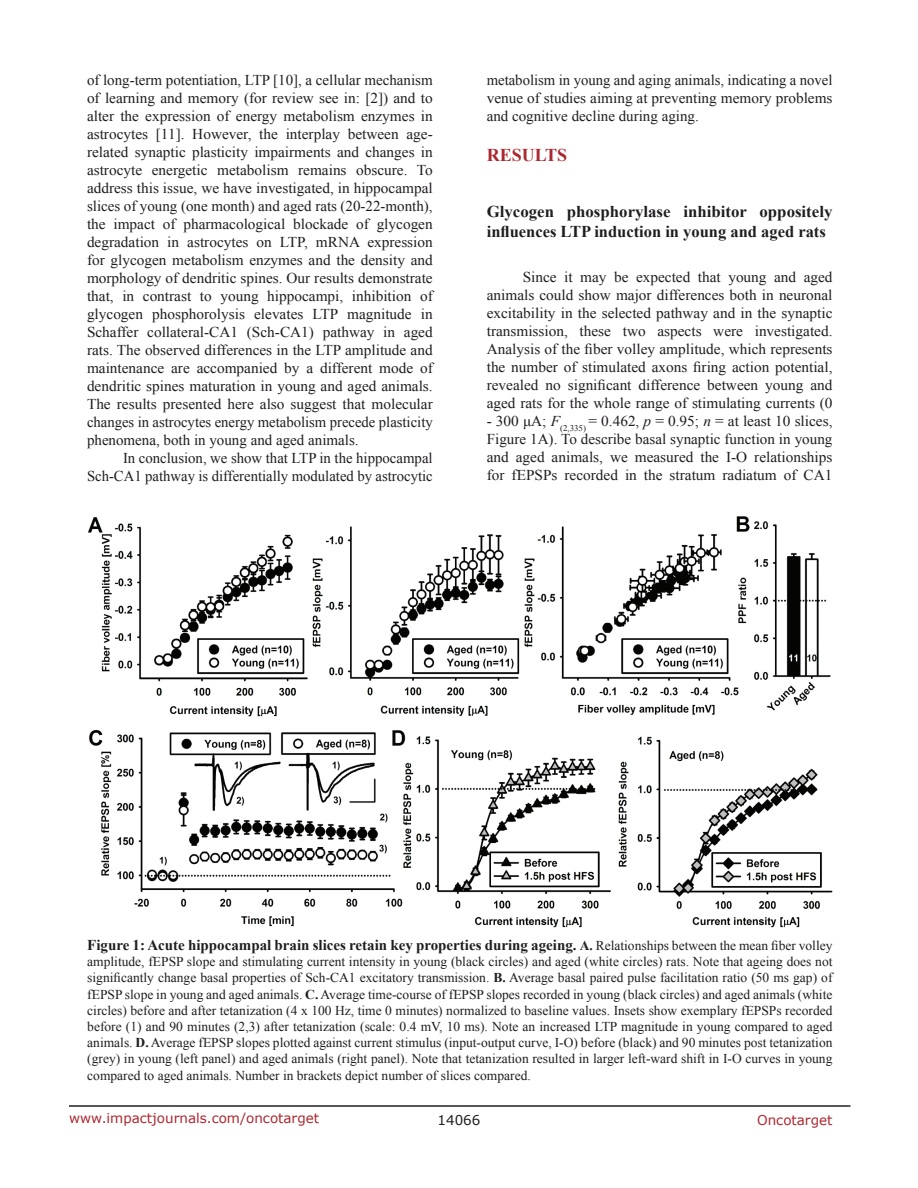
<style>
.page{position:relative;width:918px;height:1188px;background:#fff}
.page>*{position:absolute;margin:0;border:0;box-sizing:border-box;transform-origin:0 0}
.t1{font:700 18px "Times New Roman";color:#ac2830}
.t2{font:700 16.5px/19.8px "Times New Roman";color:#201d20}
.t3{font:15px/18px "Times New Roman";color:#201d20;text-align:justify}
.t4{font:700 15px "Times New Roman";color:#201d20}
.t5{font:13.5px/16.2px "Times New Roman";color:#201d20;text-align:justify}
.t6{font:13.5px "Verdana";color:#ac2830}
.t7{font:13.5px "Verdana";color:#201d20}
.s1{font-style:italic}
.s2{font-size:13.5px}
.s3{font-weight:400;font-size:13.5px}
.s4{font-weight:700}
</style>
<div class="page">
<hr style="left:69px;top:1105px;width:781px;height:2px;background:#231f20">
<img style="left:88px;top:516px;width:744px;height:412px">
<p class="t3" style="left:87px;top:71px;width:347px">of long-term potentiation, LTP [10], a cellular mechanism of learning and memory (for review see in: [2]) and to alter the expression of energy metabolism enzymes in astrocytes [11]. However, the interplay between age&shy;related synaptic plasticity impairments and changes in astrocyte energetic metabolism remains obscure. To address this issue, we have investigated, in hippocampal slices of young (one month) and aged rats (20-22-month), the impact of pharmacological blockade of glycogen degradation in astrocytes on LTP, mRNA expression for glycogen metabolism enzymes and the density and morphology of dendritic spines. Our results demonstrate that, in contrast to young hippocampi, inhibition of glycogen phosphorolysis elevates LTP magnitude in Schaffer collateral-CA1 (Sch-CA1) pathway in aged rats. The observed differences in the LTP amplitude and maintenance are accompanied by a different mode of dendritic spines maturation in young and aged animals.<br>The results presented here also suggest that molecular changes in astrocytes energy metabolism precede plasticity phenomena, both in young and aged animals.</p>
<p class="t3" style="left:87px;top:449px;width:347px;text-align:right">In conclusion, we show that LTP in the hippocampal<br>Sch-CA1 pathway is differentially modulated by astrocytic</p>
<p class="t3" style="left:487px;top:71px;width:347px">metabolism in young and aging animals, indicating a novel venue of studies aiming at preventing memory problems and cognitive decline during aging.</p>
<p class="t1" style="left:487px;top:143px;width:82px">Results</p>
<p class="t2" style="left:487px;top:201px;width:347px">Glycogen phosphorylase inhibitor oppositely influences LTP induction in young and aged rats</p>
<p class="t3" style="left:487px;top:267px;width:347px;text-indent:36px">Since it may be expected that young and aged animals could show major differences both in neuronal excitability in the selected pathway and in the synaptic transmission, these two aspects were investigated.<br>Analysis of the fiber volley amplitude, which represents the number of stimulated axons firing action potential, revealed no significant difference between young and aged rats for the whole range of stimulating currents (0</p>
<p class="t3" style="left:487px;top:411px;width:347px">- 300 μA; <span class="s1">F</span><sub>(2,335)</sub> = 0.462, <span class="s1">p</span> = 0.95; <span class="s1">n</span> = at least 10 slices, Figure 1A). To describe basal synaptic function in young and aged animals, we measured the I-O relationships for fEPSPs recorded in the stratum radiatum of CA1</p>
<p class="t4" style="left:87px;top:935px;width:747px">Figure 1: Acute hippocampal brain slices retain key properties during ageing. <span class="s2">A.</span> <span class="s3">Relationships between the mean fiber volley</span></p>
<p class="t5" style="left:87px;top:953px;width:747px">amplitude, fEPSP slope and stimulating current intensity in young (black circles) and aged (white circles) rats. Note that ageing does not significantly change basal properties of Sch-CA1 excitatory transmission. <span class="s4">B.</span> Average basal paired pulse facilitation ratio (50 ms gap) of fEPSP slope in young and aged animals. <span class="s4">C.</span> Average time-course of fEPSP slopes recorded in young (black circles) and aged animals (white circles) before and after tetanization (4 x 100 Hz, time 0 minutes) normalized to baseline values. Insets show exemplary fEPSPs recorded before (1) and 90 minutes (2,3) after tetanization (scale: 0.4 mV, 10 ms). Note an increased LTP magnitude in young compared to aged animals. <span class="s4">D.</span> Average fEPSP slopes plotted against current stimulus (input-output curve, I-O) before (black) and 90 minutes post tetanization (grey) in young (left panel) and aged animals (right panel). Note that tetanization resulted in larger left-ward shift in I-O curves in young compared to aged animals. Number in brackets depict number of slices compared.</p>
<p class="t6" style="left:69px;top:1109px;width:252px">www.impactjournals.com/oncotarget</p>
<p class="t7" style="left:438px;top:1111px;width:44px">14066</p>
<p class="t6" style="left:757px;top:1111px;width:77px">Oncotarget</p>
</div>
